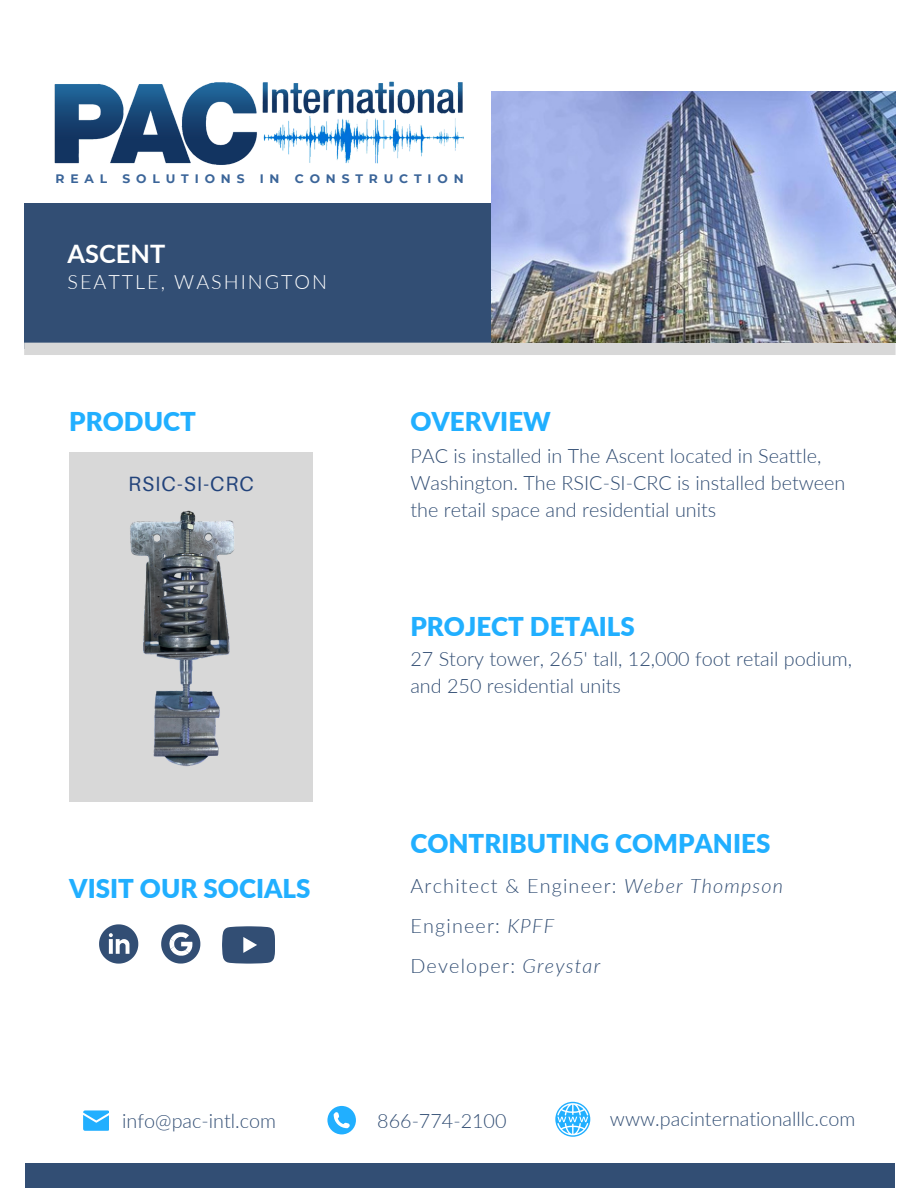
<style>
.page{position:relative;width:918px;height:1188px;background:#fff}
.page>*{position:absolute;margin:0;border:0;box-sizing:border-box;transform-origin:0 0}
.t1{font:900 25.95px "Lato";color:#21afff}
.t2{font:700 25.35px "Lato";color:#fff}
.t3{font:20.7px "Aileron";letter-spacing:.05em;color:#22437b}
.t4{font:300 19.8px/27px "Lato";color:#324e74}
.t5{font:300 19.8px "Lato";letter-spacing:.06em;color:#324e74}
.t6{font:300 19.8px "Lato";letter-spacing:.1em;color:#fff}
.t7{font:700 12.3px "Montserrat";letter-spacing:.475em;color:#3b6599}
.s1{font-style:italic}
</style>
<div class="page">
<div style="left:24px;top:203px;width:534px;height:146px;background:#324e74"></div>
<div style="left:24px;top:343px;width:872px;height:12px;background:#d8d8d8"></div>
<div style="left:69px;top:453px;width:244px;height:349px;background:#d8d8d8"></div>
<div style="left:25px;top:1163px;width:870px;height:25px;background:#324e74"></div>
<img style="left:54px;top:81px;width:410px;height:84px">
<svg style="left:327px;top:1106px;width:29px;height:28px"></svg>
<svg style="left:555px;top:1102px;width:35px;height:35px"></svg>
<svg style="left:83px;top:1110px;width:26px;height:21px"></svg>
<svg style="left:222px;top:926px;width:53px;height:37px;background:#496283"></svg>
<svg style="left:161px;top:924px;width:39px;height:40px"></svg>
<svg style="left:99px;top:924px;width:39px;height:40px"></svg>
<img style="left:130px;top:510px;width:104px;height:256px">
<img style="left:492px;top:92px;width:404px;height:251px">
<p class="t7" style="left:56px;top:171px;width:410px">REAL SOLUTIONS IN CONSTRUCTION</p>
<p class="t2" style="left:68px;top:238px;width:99px">ASCENT</p>
<p class="t6" style="left:68px;top:269px;width:261px">SEATTLE, WASHINGTON</p>
<p class="t1" style="left:69px;top:405px;width:128px">PRODUCT</p>
<p class="t3" style="left:128px;top:471px;width:127px">RSIC-SI-CRC</p>
<p class="t1" style="left:69px;top:873px;width:243px">VISIT OUR SOCIALS</p>
<p class="t1" style="left:410px;top:405px;width:142px">OVERVIEW</p>
<p class="t4" style="left:410px;top:441px;width:437px">PAC is installed in The Ascent located in Seattle,<br>Washington. The RSIC-SI-CRC is installed between the retail space and residential units</p>
<p class="t1" style="left:410px;top:610px;width:226px">PROJECT DETAILS</p>
<p class="t4" style="left:410px;top:645px;width:443px">27 Story tower, 265' tall, 12,000 foot retail podium, and 250 residential units</p>
<p class="t1" style="left:410px;top:827px;width:362px">CONTRIBUTING COMPANIES</p>
<p class="t5" style="left:410px;top:873px;width:374px">Architect &amp; Engineer: <span class="s1">Weber Thompson</span></p>
<p class="t5" style="left:410px;top:913px;width:145px">Engineer: <span class="s1">KPFF</span></p>
<p class="t5" style="left:410px;top:953px;width:191px">Developer: <span class="s1">Greystar</span></p>
<p class="t4" style="left:122px;top:1107px;width:155px">info@pac-intl.com</p>
<p class="t4" style="left:377px;top:1107px;width:131px">866-774-2100</p>
<p class="t4" style="left:610px;top:1105px;width:247px">www.pacinternationalllc.com</p>
</div>
